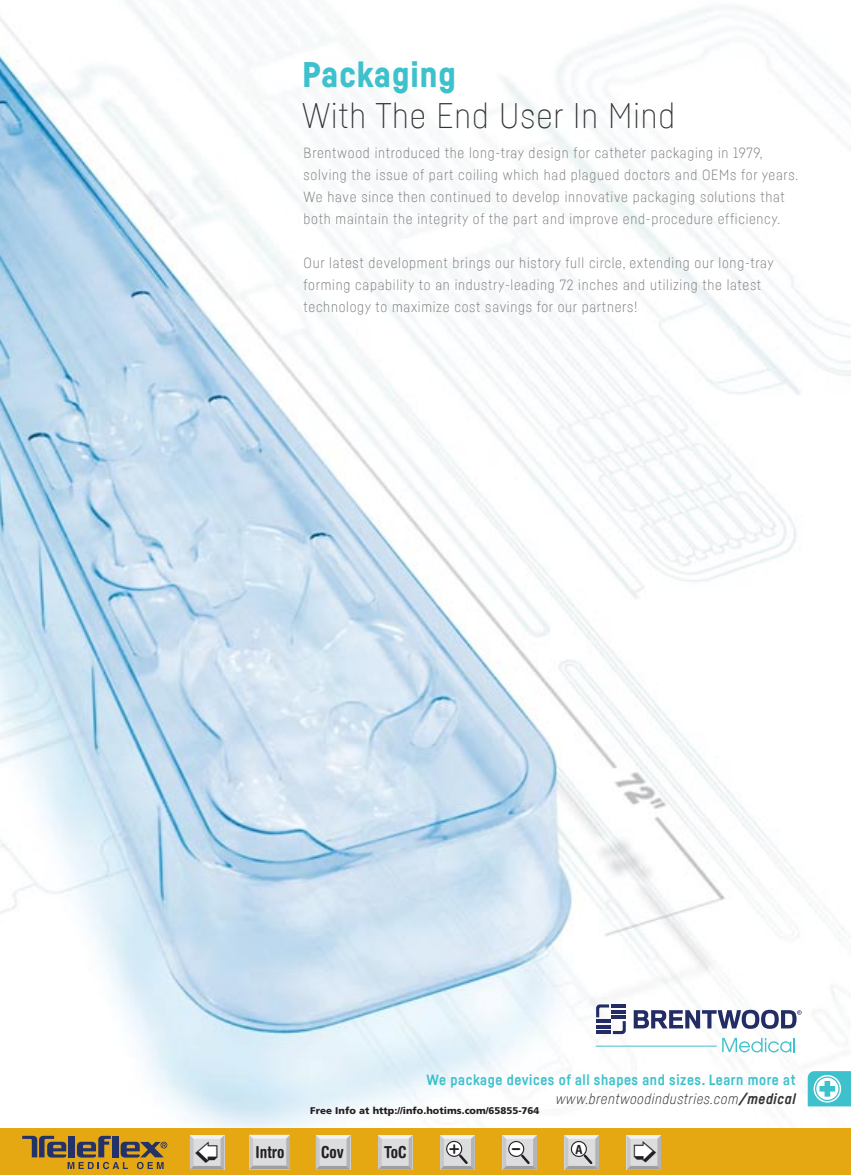
<style>
.page{position:relative;width:851px;height:1175px;background:#fff}
.page>*{position:absolute;margin:0;border:0;box-sizing:border-box;transform-origin:0 0}
.t1{font:100 35.1px "Fabrikat";letter-spacing:.025em;color:#333}
.t2{font:900 35.1px "Fabrikat";letter-spacing:.025em;color:#3dc1cc}
.t3{font:700 condensed 17.25px "Helvetica Rounded";color:#231f20}
.t4{font:700 condensed 16.5px "Helvetica Rounded";color:#231f20}
.t5{font:300 14.7px/21.9px "Fabrikat";letter-spacing:.045em;color:#808080}
.t6{font:700 14.7px/19px "Fabrikat";letter-spacing:.035em;color:#3dc1cc;text-align:right}
.t7{font:700 condensed 12.45px "Helvetica Rounded";color:#231f20;scale:1.08 1}
.t8{font:900 9.75px "Frutiger";color:#231f20}
.s1{font-weight:300;font-style:italic;color:#333}
.s2{font-style:italic;color:#333}
</style>
<div class="page">
<img style="left:0;top:0;width:850px;height:1128px">
<svg style="left:807px;top:1071px;width:43px;height:35px"></svg>
<svg style="left:633px;top:1009px;width:168px;height:19px"></svg>
<svg style="left:596px;top:1004px;width:29px;height:30px"></svg>
<svg style="left:722px;top:1037px;width:73px;height:15px"></svg>
<hr style="left:595px;top:1045px;width:121px;height:1px;background:#3fc1cc">
<svg style="left:850px;top:1148px;width:1px;height:16px"></svg>
<div style="left:0;top:1128px;width:850px;height:46px;background:#e5a712"></div>
<svg style="left:316px;top:1135px;width:34px;height:34px"></svg>
<svg style="left:378px;top:1135px;width:35px;height:34px"></svg>
<svg style="left:440px;top:1135px;width:35px;height:34px"></svg>
<svg style="left:502px;top:1135px;width:35px;height:34px"></svg>
<svg style="left:564px;top:1135px;width:35px;height:34px"></svg>
<svg style="left:249px;top:1134px;width:41px;height:35px"></svg>
<svg style="left:22px;top:1135px;width:145px;height:34px"></svg>
<svg style="left:626px;top:1135px;width:35px;height:34px"></svg>
<svg style="left:190px;top:1135px;width:34px;height:34px"></svg>
<h1 class="t2" style="left:302px;top:54px;width:155px">Packaging</h1>
<h1 class="t1" style="left:302px;top:95px;width:374px">With The End User In Mind</h1>
<p class="t5" style="left:303px;top:143px;width:496px">Brentwood introduced the long-tray design for catheter packaging in 1979, solving the issue of part coiling which had plagued doctors and OEMs for years.<br>We have since then continued to develop innovative packaging solutions that both maintain the integrity of the part and improve end-procedure efficiency.</p>
<p class="t5" style="left:303px;top:253px;width:471px">Our latest development brings our history full circle, extending our long-tray forming capability to an industry-leading 72 inches and utilizing the latest technology to maximize cost savings for our partners!</p>
<p class="t4" style="left:256px;top:1146px;width:30px">Intro</p>
<p class="t6" style="left:426px;top:1071px;width:370px">We package devices of all shapes and sizes. Learn more at <span class="s1">www.brentwoodindustries.com</span><span class="s2">/medical</span></p>
<p class="t8" style="left:310px;top:1105px;width:231px">Free Info at http://info.hotims.com/65855-764</p>
<p class="t4" style="left:321px;top:1146px;width:24px">Cov</p>
<p class="t4" style="left:384px;top:1146px;width:24px">ToC</p>
<p class="t3" style="left:449px;top:1141px;width:12px">+</p>
<p class="t3" style="left:512px;top:1141px;width:10px">–</p>
<p class="t7" style="left:575px;top:1144px;width:8px">A</p>
</div>
